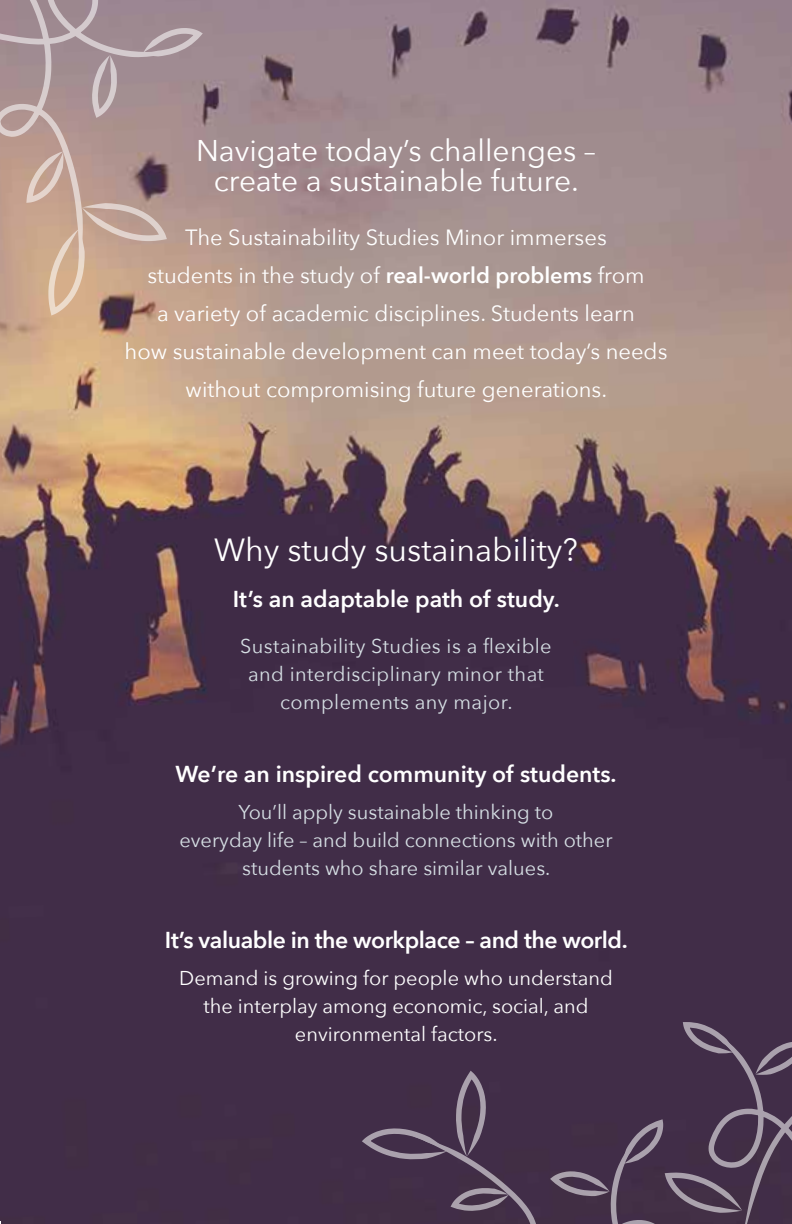
<style>
.page{position:relative;width:792px;height:1224px;background:#fff}
.page>*{position:absolute;margin:0;border:0;box-sizing:border-box;transform-origin:0 0}
.t1{font:32px "Avenir Next";color:#fff}
.t2{font:30px/30px "Avenir Next";color:#fff;text-align:center}
.t3{font:600 23px "Avenir Next";color:#fff}
.t4{font:600 23px "Avenir Next";letter-spacing:-.02em;color:#fff}
.t5{font:22px/38px "Avenir Next";color:#fff;text-align:center}
.t6{font:20px/28px "Avenir Next";color:#d6dfe4;text-align:center}
.t7{font:20px/28px "Avenir Next";color:#fff;text-align:center}
.t8{font:20px/28px "Avenir Next";letter-spacing:.02em;color:#d6dfe4;text-align:center}
.s1{font-weight:600}
</style>
<div class="page">
<img style="left:0;top:0;width:792px;height:1224px">
<svg style="left:0;top:0;width:203px;height:316px;background:#b49993"></svg>
<svg style="left:362px;top:1022px;width:430px;height:202px;background:#4b3850"></svg>
<h2 class="t2" style="left:196px;top:134px;width:401px">Navigate today’s challenges – create a sustainable future.</h2>
<p class="t5" style="left:125px;top:218px;width:544px">The Sustainability Studies Minor immerses<br>students in the study of <span class="s1">real-world problems</span> from<br>a variety of academic disciplines. Students learn<br>how sustainable development can meet today’s needs without compromising future generations.</p>
<h1 class="t1" style="left:214px;top:523px;width:365px">Why study sustainability?</h1>
<p class="t3" style="left:233px;top:579px;width:329px">It’s an adaptable path of study.</p>
<p class="t8" style="left:240px;top:631px;width:313px">Sustainability Studies is a flexible and interdisciplinary minor that complements any major.</p>
<p class="t3" style="left:175px;top:754px;width:443px">We’re an inspired community of students.</p>
<p class="t6" style="left:179px;top:797px;width:435px">You’ll apply sustainable thinking to<br>everyday life – and build connections with other students who share similar values.</p>
<p class="t4" style="left:165px;top:921px;width:464px">It’s valuable in the workplace – and the world.</p>
<p class="t7" style="left:179px;top:964px;width:435px">Demand is growing for people who understand the interplay among economic, social, and environmental factors.</p>
</div>
